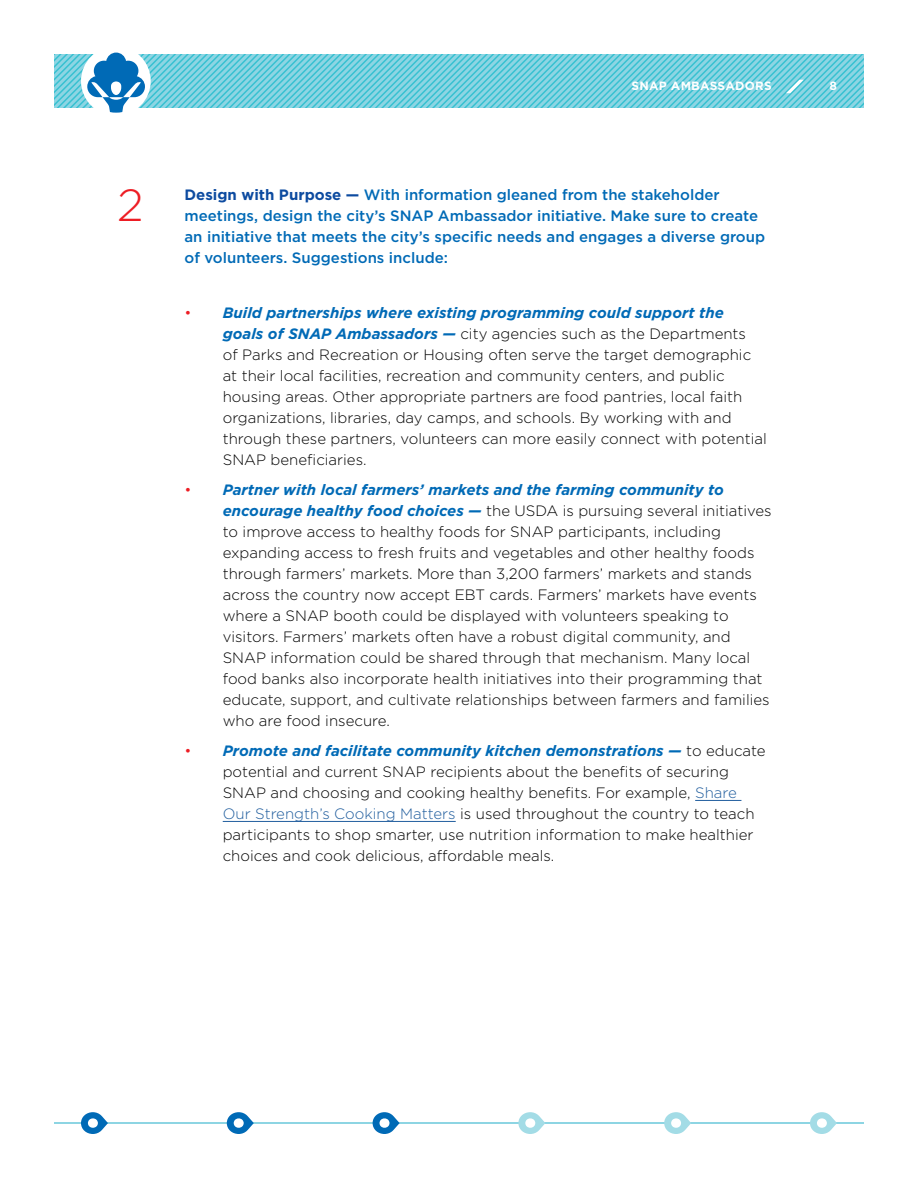
<style>
.page{position:relative;width:918px;height:1188px;background:#fff}
.page>*{position:absolute;margin:0;border:0;box-sizing:border-box;transform-origin:0 0}
.t1{font:300 45px "Gotham";color:#ed1d24}
.t2{font:300 15px/21px "Gotham";color:#000}
.t3{font:500 15px/21px "Gotham";color:#006ab6}
.t4{font:700 12px "Gotham";letter-spacing:.02em;color:#fff}
.s1{font-weight:700;color:#0d4ba0}
.s2{color:#ed1d24}
.s3{font-weight:700;font-style:italic;color:#006ab6}
.s4{color:#215e9e}
</style>
<div class="page">
<svg style="left:54px;top:53px;width:810px;height:60px;background:#7ed0df"></svg>
<hr style="left:695px;top:800px;width:46px;height:1px;background:#215e9e">
<hr style="left:223px;top:821px;width:233px;height:1px;background:#215e9e">
<hr style="left:54px;top:1122px;width:810px;height:2px;background:#8dd5e3">
<svg style="left:81px;top:1112px;width:27px;height:22px"></svg>
<svg style="left:227px;top:1112px;width:27px;height:22px"></svg>
<svg style="left:373px;top:1112px;width:27px;height:22px"></svg>
<svg style="left:518px;top:1112px;width:27px;height:22px"></svg>
<svg style="left:664px;top:1112px;width:27px;height:22px"></svg>
<svg style="left:810px;top:1112px;width:27px;height:22px"></svg>
<p class="t4" style="left:631px;top:79px;width:142px">SNAP AMBASSADORS</p>
<p class="t4" style="left:829px;top:79px;width:9px">8</p>
<h1 class="t1" style="left:117px;top:181px;width:28px">2</h1>
<p class="t3" style="left:184px;top:184px;width:582px"><span class="s1">Design with Purpose —</span> With information gleaned from the stakeholder meetings, design the city’s SNAP Ambassador initiative. Make sure to create an initiative that meets the city’s specific needs and engages a diverse group of volunteers. Suggestions include:</p>
<p class="t2" style="left:223px;top:302px;width:546px;text-indent:-38px"><span class="s2">•</span> <span class="s3">Build partnerships where existing programming could support the goals of SNAP Ambassadors —</span> city agencies such as the Departments<br>of Parks and Recreation or Housing often serve the target demographic at their local facilities, recreation and community centers, and public housing areas. Other appropriate partners are food pantries, local faith organizations, libraries, day camps, and schools. By working with and through these partners, volunteers can more easily connect with potential SNAP beneficiaries.</p>
<p class="t2" style="left:223px;top:479px;width:550px;text-indent:-38px"><span class="s2">•</span> <span class="s3">Partner with local farmers’ markets and the farming community to encourage healthy food choices —</span> the USDA is pursuing several initiatives to improve access to healthy foods for SNAP participants, including expanding access to fresh fruits and vegetables and other healthy foods through farmers’ markets. More than 3,200 farmers’ markets and stands across the country now accept EBT cards. Farmers’ markets have events where a SNAP booth could be displayed with volunteers speaking to visitors. Farmers’ markets often have a robust digital community, and SNAP information could be shared through that mechanism. Many local food banks also incorporate health initiatives into their programming that educate, support, and cultivate relationships between farmers and families who are food insecure.</p>
<p class="t2" style="left:223px;top:740px;width:544px;text-indent:-38px"><span class="s2">•</span> <span class="s3">Promote and facilitate community kitchen demonstrations —</span> to educate potential and current SNAP recipients about the benefits of securing SNAP and choosing and cooking healthy benefits. For example, <span class="s4">Share Our Strength’s Cooking Matters</span> is used throughout the country to teach participants to shop smarter, use nutrition information to make healthier choices and cook delicious, affordable meals.</p>
</div>
